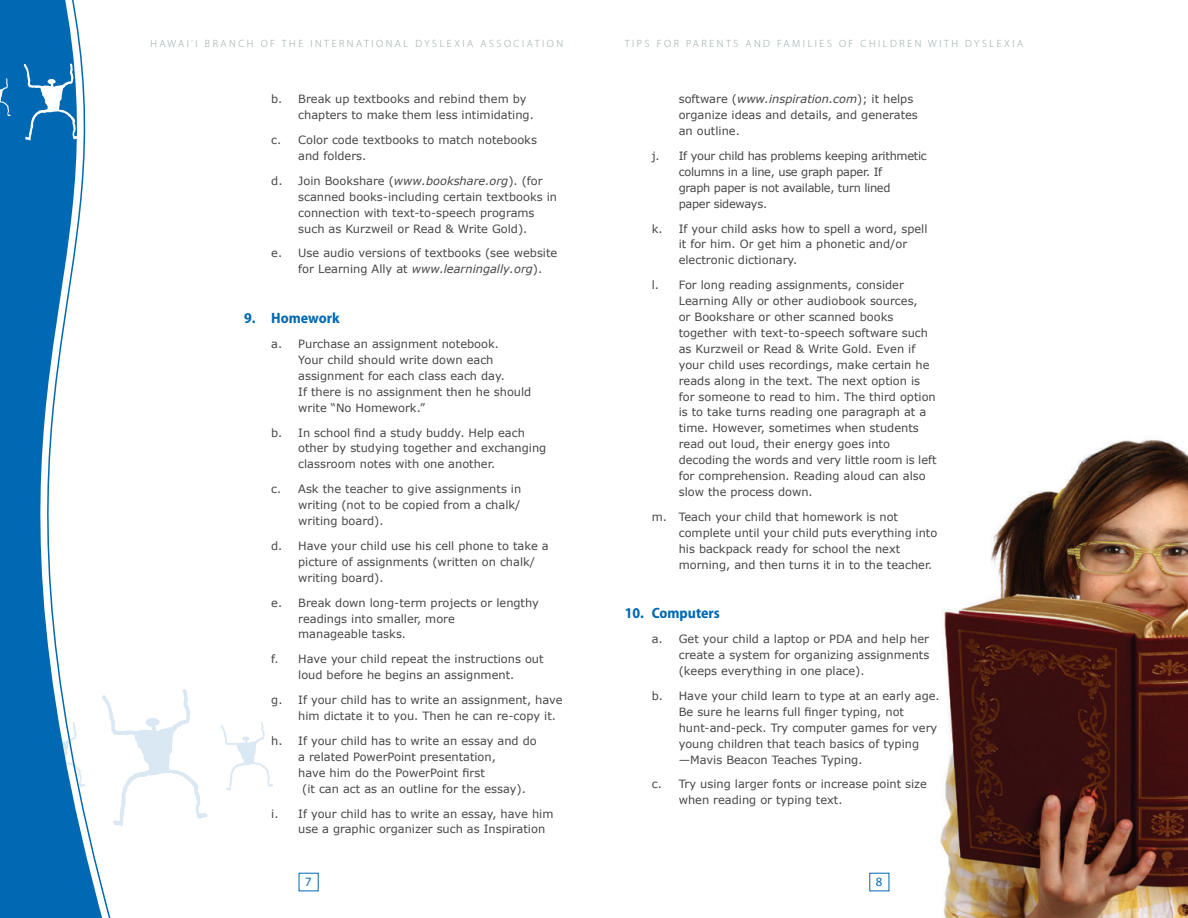
<style>
.page{position:relative;width:1188px;height:918px;background:#fff}
.page>*{position:absolute;margin:0;border:0;box-sizing:border-box;transform-origin:0 0}
.t1{font:700 semi-condensed 15px "Myriad Pro";color:#0168b3}
.t2{font:12.75px "Myriad Pro";color:#0168b3}
.t3{font:11.4px/15.9px "Verdana";color:#454647}
.t4{font:11.4px/15.9px "Verdana";letter-spacing:-.025em;color:#454647}
.t5{font:300 10.5px "Myriad Pro";letter-spacing:.24em;color:#91a5a4}
.s1{font-style:italic}
</style>
<div class="page">
<img style="left:940px;top:438px;width:248px;height:480px">
<svg style="left:133px;top:689px;width:74px;height:130px"></svg>
<svg style="left:220px;top:722px;width:53px;height:69px"></svg>
<svg style="left:0;top:0;width:133px;height:918px"></svg>
<svg style="left:23px;top:64px;width:56px;height:76px"></svg>
<svg style="left:0;top:78px;width:11px;height:39px"></svg>
<svg style="left:89px;top:86px;width:29px;height:38px"></svg>
<p class="t5" style="left:150px;top:38px;width:414px">HAWAI’I BRANCH OF TH E I NTERNATIONAL DYSLEXIA ASSOCIATION</p>
<p class="t5" style="left:625px;top:38px;width:400px">TIPS FOR PARENTS AND FAMILIES OF CH ILD REN WITH DYSLEXIA</p>
<p class="t3" style="left:298px;top:91px;width:237px;text-indent:-27px">b. Break up textbooks and rebind them by chapters to make them less intimidating.</p>
<p class="t3" style="left:298px;top:132px;width:240px;text-indent:-27px">c. Color code textbooks to match notebooks and folders.</p>
<p class="t3" style="left:298px;top:173px;width:260px;text-indent:-27px">d. Join Bookshare (<span class="s1">www.bookshare.org</span>). (for scanned books-including certain textbooks in connection with text-to-speech programs such as Kurzweil or Read &amp; Write Gold).</p>
<p class="t3" style="left:298px;top:245px;width:261px;text-indent:-27px">e. Use audio versions of textbooks (see website for Learning Ally at <span class="s1">www.learningally.org</span>).</p>
<h1 class="t1" style="left:244px;top:310px;width:97px">9. Homework</h1>
<p class="t3" style="left:298px;top:336px;width:235px;text-indent:-27px">a. Purchase an assignment notebook.<br>Your child should write down each assignment for each class each day.<br>If there is no assignment then he should write “No Homework.”</p>
<p class="t3" style="left:298px;top:424px;width:250px;text-indent:-27px">b. In school find a study buddy. Help each other by studying together and exchanging classroom notes with one another.</p>
<p class="t3" style="left:298px;top:481px;width:225px;text-align:justify;text-indent:-27px">c. Ask the teacher to give assignments in writing (not to be copied from a chalk/ writing board).</p>
<p class="t3" style="left:298px;top:538px;width:252px;text-indent:-27px">d. Have your child use his cell phone to take a picture of assignments (written on chalk/ writing board).</p>
<p class="t3" style="left:298px;top:594px;width:242px;text-indent:-27px">e. Break down long-term projects or lengthy readings into smaller, more<br>manageable tasks.</p>
<p class="t3" style="left:271px;top:651px;width:274px;text-align:center">f. Have your child repeat the instructions out loud before he begins an assignment.</p>
<p class="t3" style="left:298px;top:692px;width:266px;text-indent:-27px">g. If your child has to write an assignment, have him dictate it to you. Then he can re-copy it.</p>
<p class="t3" style="left:271px;top:733px;width:267px">h. If your child has to write an essay and do</p>
<p class="t3" style="left:298px;top:749px;width:199px">a related PowerPoint presentation,</p>
<p class="t3" style="left:298px;top:765px;width:188px">have him do the PowerPoint first</p>
<p class="t3" style="left:302px;top:780px;width:225px">(it can act as an outline for the essay).</p>
<p class="t3" style="left:298px;top:805px;width:257px;text-indent:-27px">i. If your child has to write an essay, have him use a graphic organizer such as Inspiration</p>
<p class="t3" style="left:679px;top:91px;width:241px">software (<span class="s1">www.inspiration.com</span>); it helps organize ideas and details, and generates an outline.</p>
<p class="t4" style="left:679px;top:148px;width:250px;text-indent:-27px">j. If your child has problems keeping arithmetic columns in a line, use graph paper. If<br>graph paper is not available, turn lined<br>paper sideways.</p>
<p class="t3" style="left:679px;top:220px;width:250px;text-indent:-27px">k. If your child asks how to spell a word, spell it for him. Or get him a phonetic and/or electronic dictionary.</p>
<p class="t3" style="left:679px;top:277px;width:259px;text-indent:-27px">l. For long reading assignments, consider Learning Ally or other audiobook sources,<br>or Bookshare or other scanned books together with text-to-speech software such as Kurzweil or Read &amp; Write Gold. Even if your child uses recordings, make certain he reads along in the text. The next option is for someone to read to him. The third option is to take turns reading one paragraph at a time. However, sometimes when students read out loud, their energy goes into decoding the words and very little room is left for comprehension. Reading aloud can also slow the process down.</p>
<p class="t3" style="left:679px;top:509px;width:260px;text-indent:-27px">m. Teach your child that homework is not complete until your child puts everything into his backpack ready for school the next morning, and then turns it in to the teacher.</p>
<h1 class="t1" style="left:625px;top:605px;width:97px">10. Computers</h1>
<p class="t3" style="left:679px;top:631px;width:252px;text-align:justify;text-indent:-27px">a. Get your child a laptop or PDA and help her create a system for organizing assignments (keeps everything in one place).</p>
<p class="t3" style="left:679px;top:688px;width:263px;text-indent:-27px">b. Have your child learn to type at an early age.<br>Be sure he learns full finger typing, not hunt-and-peck. Try computer games for very young children that teach basics of typing —Mavis Beacon Teaches Typing.</p>
<p class="t3" style="left:679px;top:776px;width:250px;text-indent:-27px">c. Try using larger fonts or increase point size when reading or typing text.</p>
<p class="t2" style="left:305px;top:874px;width:8px">7</p>
<p class="t2" style="left:876px;top:874px;width:8px">8</p>
</div>
